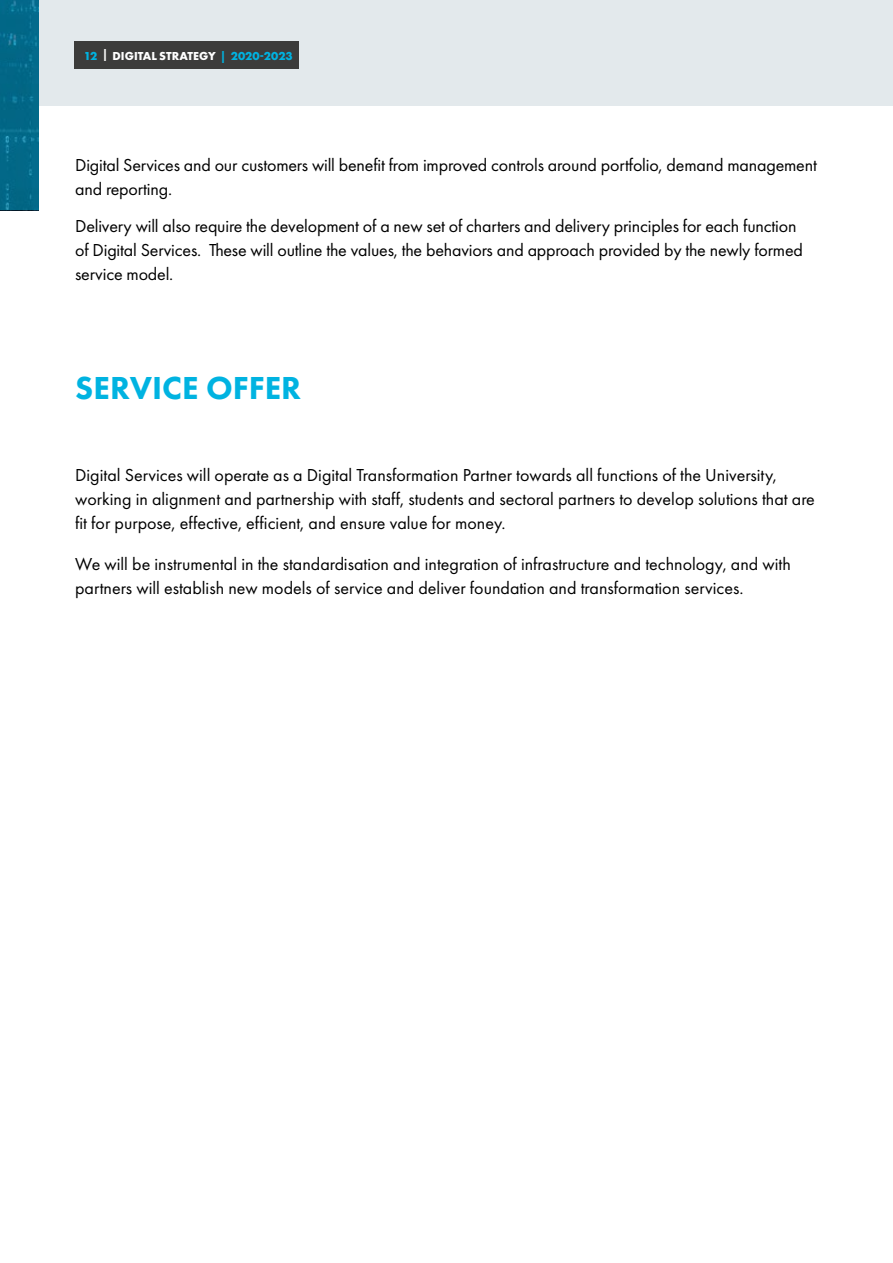
<style>
.page{position:relative;width:893px;height:1263px;background:#fff}
.page>*{position:absolute;margin:0;border:0;box-sizing:border-box;transform-origin:0 0}
.t1{font:800 33px "Futura PT";color:#00b3e1}
.t2{font:18px/24px "Futura PT";color:#000}
.t3{font:700 12px "Futura PT";letter-spacing:-.005em;color:#fff}
.s1{color:#00b3e1}
</style>
<div class="page">
<div style="left:0;top:0;width:893px;height:105px;background:#e3e9ec"></div>
<div style="left:74px;top:41px;width:225px;height:28px;background:#3c3c3b"></div>
<svg style="left:0;top:0;width:38px;height:210px;background:#036989"></svg>
<p class="t3" style="left:84px;top:48px;width:210px"><span class="s1">12</span> | DIGITAL STRATEGY <span class="s1">| 2020-2023</span></p>
<p class="t2" style="left:75px;top:153px;width:743px">Digital Services and our customers will benefit from improved controls around portfolio, demand management and reporting.</p>
<p class="t2" style="left:75px;top:214px;width:729px">Delivery will also require the development of a new set of charters and delivery principles for each function of Digital Services. These will outline the values, the behaviors and approach provided by the newly formed service model.</p>
<h1 class="t1" style="left:75px;top:367px;width:227px">SERVICE OFFER</h1>
<p class="t2" style="left:75px;top:463px;width:741px">Digital Services will operate as a Digital Transformation Partner towards all functions of the University, working in alignment and partnership with staff, students and sectoral partners to develop solutions that are fit for purpose, effective, efficient, and ensure value for money.</p>
<p class="t2" style="left:75px;top:552px;width:717px">We will be instrumental in the standardisation and integration of infrastructure and technology, and with partners will establish new models of service and deliver foundation and transformation services.</p>
</div>
